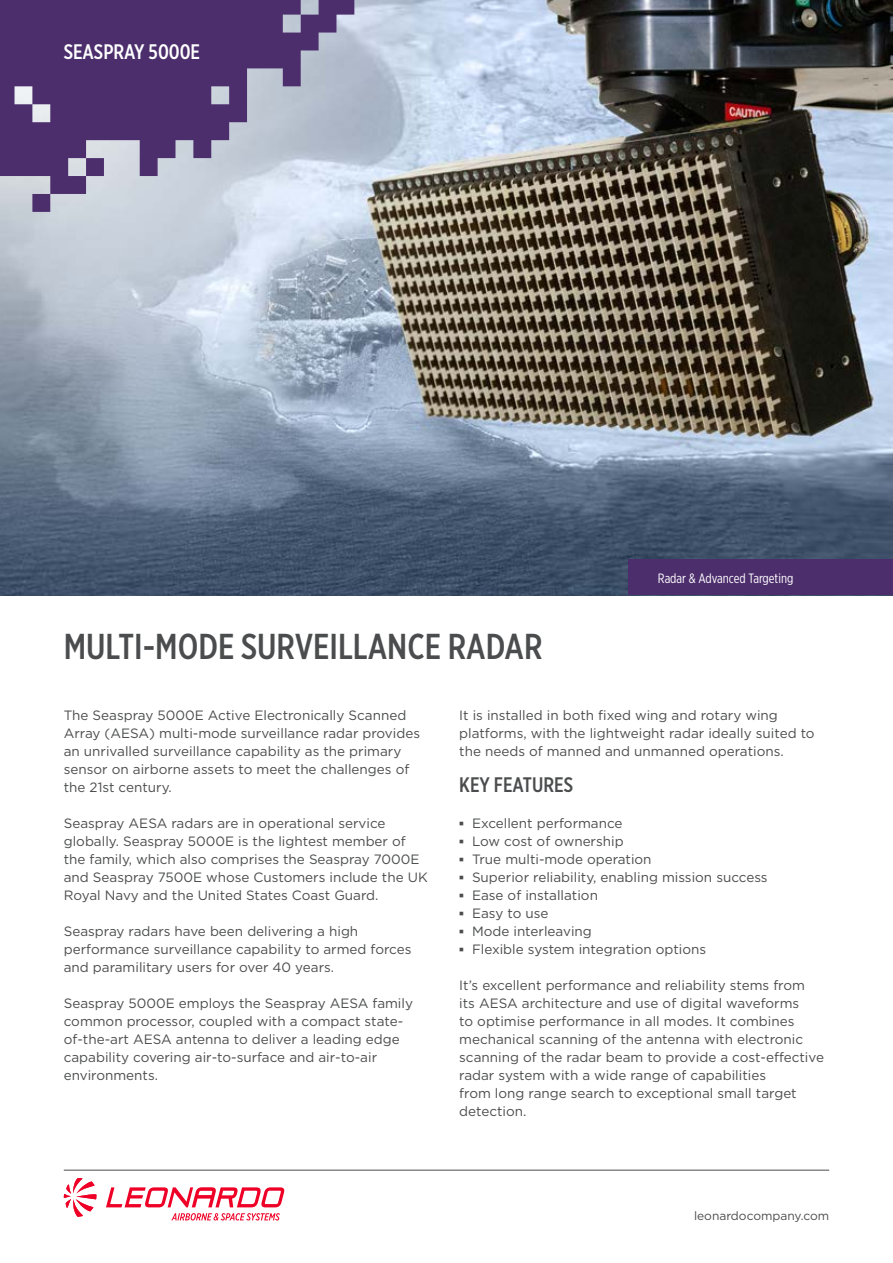
<style>
.page{position:relative;width:893px;height:1263px;background:#fff}
.page>*{position:absolute;margin:0;border:0;box-sizing:border-box;transform-origin:0 0}
.Title_1_-_24_26{font:500 36px "Gotham X Narrow";color:#4b4c4d}
.Title_2_-_14_18_whit{font:500 21px "Gotham X Narrow";color:#fff}
.Title_2_-_14_18{font:500 21px "Gotham X Narrow";color:#4b4c4d}
.Text_-_9_12{font:13.5px/18px "Gotham";color:#4b4c4d}
.LOB_-_9_11{font:13.5px "Gotham X Narrow";color:#fff}
.Web_-_8_10{font:12px "Gotham";color:#4b4c4d}
.s1{font-family:"Arial";font-weight:700}
</style>
<div class="page">
<img style="left:0;top:0;width:893px;height:595px">
<svg style="left:171px;top:1213px;width:109px;height:7px"></svg>
<svg style="left:106px;top:1187px;width:178px;height:20px"></svg>
<svg style="left:64px;top:1178px;width:33px;height:39px"></svg>
<svg style="left:0;top:0;width:354px;height:212px;background:#7f709a"></svg>
<div style="left:628px;top:560px;width:265px;height:35px;background:#4d2e6d"></div>
<hr style="left:64px;top:1170px;width:765px;height:1px;background:#4b4c4d">
<p class="Title_2_-_14_18_whit" style="left:64px;top:39px;width:138px">SEASPRAY 5000E</p>
<p class="Title_1_-_24_26" style="left:64px;top:624px;width:480px">MULTI-MODE SURVEILLANCE RADAR</p>
<p class="LOB_-_9_11" style="left:658px;top:570px;width:137px">Radar &amp; Advanced Targeting</p>
<p class="Text_-_9_12" style="left:64px;top:706px;width:358px">The Seaspray 5000E Active Electronically Scanned Array (AESA) multi-mode surveillance radar provides an unrivalled surveillance capability as the primary sensor on airborne assets to meet the challenges of the 21st century.</p>
<p class="Text_-_9_12" style="left:64px;top:814px;width:365px">Seaspray AESA radars are in operational service globally. Seaspray 5000E is the lightest member of the family, which also comprises the Seaspray 7000E and Seaspray 7500E whose Customers include the UK Royal Navy and the United States Coast Guard.</p>
<p class="Text_-_9_12" style="left:64px;top:922px;width:349px">Seaspray radars have been delivering a high performance surveillance capability to armed forces and paramilitary users for over 40 years.</p>
<p class="Text_-_9_12" style="left:64px;top:994px;width:351px">Seaspray 5000E employs the Seaspray AESA family common processor, coupled with a compact state&shy;of-the-art AESA antenna to deliver a leading edge capability covering air-to-surface and air-to-air environments.</p>
<p class="Text_-_9_12" style="left:459px;top:706px;width:357px">It is installed in both fixed wing and rotary wing platforms, with the lightweight radar ideally suited to the needs of manned and unmanned operations.</p>
<p class="Title_2_-_14_18" style="left:459px;top:772px;width:115px">KEY FEATURES</p>
<p class="Text_-_9_12" style="left:459px;top:814px;width:165px"><span class="s1">▪</span> Excellent performance</p>
<p class="Text_-_9_12" style="left:459px;top:832px;width:166px"><span class="s1">▪</span> Low cost of ownership</p>
<p class="Text_-_9_12" style="left:459px;top:850px;width:194px"><span class="s1">▪</span> True multi-mode operation</p>
<p class="Text_-_9_12" style="left:459px;top:868px;width:310px"><span class="s1">▪</span> Superior reliability, enabling mission success</p>
<p class="Text_-_9_12" style="left:459px;top:886px;width:140px"><span class="s1">▪</span> Ease of installation</p>
<p class="Text_-_9_12" style="left:459px;top:904px;width:91px"><span class="s1">▪</span> Easy to use</p>
<p class="Text_-_9_12" style="left:459px;top:922px;width:134px"><span class="s1">▪</span> Mode interleaving</p>
<p class="Text_-_9_12" style="left:459px;top:940px;width:249px"><span class="s1">▪</span> Flexible system integration options</p>
<p class="Text_-_9_12" style="left:459px;top:976px;width:366px">It’s excellent performance and reliability stems from its AESA architecture and use of digital waveforms<br>to optimise performance in all modes. It combines mechanical scanning of the antenna with electronic scanning of the radar beam to provide a cost-effective radar system with a wide range of capabilities<br>from long range search to exceptional small target detection.</p>
<p class="Web_-_8_10" style="left:694px;top:1208px;width:137px">leonardocompany.com</p>
</div>
